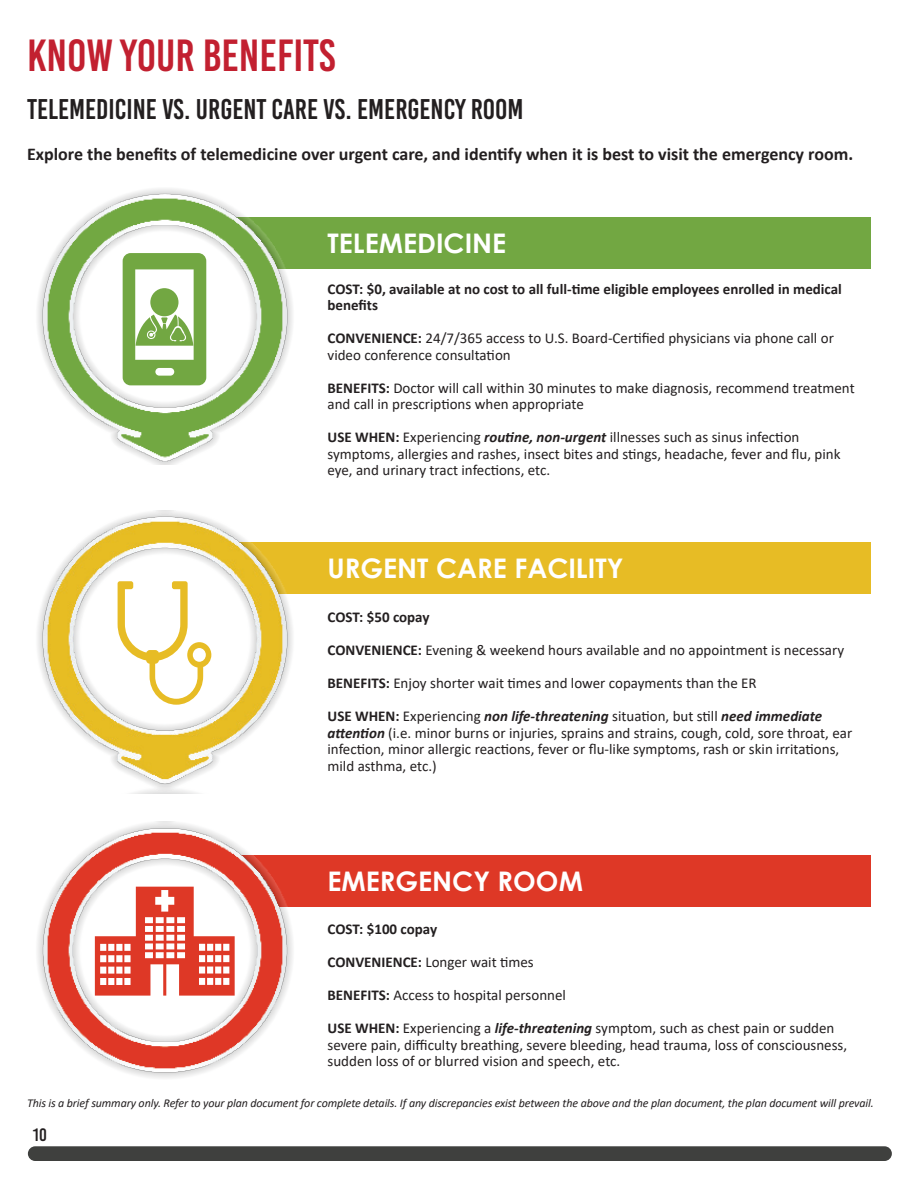
<style>
.page{position:relative;width:918px;height:1188px;background:#fff}
.page>*{position:absolute;margin:0;border:0;box-sizing:border-box;transform-origin:0 0}
.t1{font:45px "Bebas Kai";color:#c22030}
.t2{font:28.5px "Bebas Kai";color:#231f20}
.t3{font:700 27px "Century Gothic";color:#fff}
.t4{font:700 18px "Calibri";color:#231f20}
.t5{font:18px "Bebas Kai";color:#231f20}
.t6{font:15px/16.5px "Calibri";color:#231f20}
.t7{font:700 15px/16.5px "Calibri";color:#231f20}
.t8{font:italic 12px "Calibri";letter-spacing:-.01em;color:#231f20}
.s1{font-weight:700}
.s2{font-weight:700;font-style:italic}
</style>
<div class="page">
<div style="left:28px;top:1146px;width:864px;height:15px;background:#3f403e;border-radius:7px"></div>
<div style="left:212px;top:855px;width:659px;height:51px;background:#de3826"></div>
<div style="left:212px;top:543px;width:659px;height:51px;background:#e7bc25"></div>
<div style="left:212px;top:217px;width:659px;height:52px;background:#72a742"></div>
<img style="left:37px;top:189px;width:256px;height:275px">
<img style="left:37px;top:511px;width:257px;height:283px">
<img style="left:37px;top:821px;width:257px;height:257px">
<svg style="left:123px;top:253px;width:83px;height:132px"></svg>
<svg style="left:95px;top:887px;width:140px;height:109px"></svg>
<svg style="left:118px;top:581px;width:93px;height:124px"></svg>
<h1 class="t1" style="left:27px;top:31px;width:310px">KNOW YOUR BENEFITS</h1>
<h2 class="t2" style="left:27px;top:93px;width:498px">TELEMEDICINE VS. URGENT CARE VS. EMERGENCY ROOM</h2>
<p class="t4" style="left:27px;top:141px;width:828px">Explore the benefits of telemedicine over urgent care, and identify when it is best to visit the emergency room.</p>
<h3 class="t3" style="left:328px;top:223px;width:180px">TELEMEDICINE</h3>
<p class="t7" style="left:328px;top:280px;width:516px">COST: $0, available at no cost to all full-time eligible employees enrolled in medical benefits</p>
<p class="t6" style="left:328px;top:330px;width:508px"><span class="s1">CONVENIENCE:</span> 24/7/365 access to U.S. Board-Certified physicians via phone call or video conference consultation</p>
<p class="t6" style="left:328px;top:379px;width:529px"><span class="s1">BENEFITS:</span> Doctor will call within 30 minutes to make diagnosis, recommend treatment and call in prescriptions when appropriate</p>
<p class="t6" style="left:328px;top:429px;width:515px"><span class="s1">USE WHEN:</span> Experiencing <span class="s2">routine, non-urgent</span> illnesses such as sinus infection symptoms, allergies and rashes, insect bites and stings, headache, fever and flu, pink eye, and urinary tract infections, etc.</p>
<h3 class="t3" style="left:328px;top:548px;width:297px">URGENT CARE FACILITY</h3>
<p class="t7" style="left:328px;top:609px;width:104px">COST: $50 copay</p>
<p class="t6" style="left:328px;top:642px;width:518px"><span class="s1">CONVENIENCE:</span> Evening &amp; weekend hours available and no appointment is necessary</p>
<p class="t6" style="left:328px;top:675px;width:431px"><span class="s1">BENEFITS:</span> Enjoy shorter wait times and lower copayments than the ER</p>
<p class="t6" style="left:328px;top:708px;width:526px"><span class="s1">USE WHEN:</span> Experiencing <span class="s2">non life-threatening</span> situation, but still <span class="s2">need immediate attention</span> (i.e. minor burns or injuries, sprains and strains, cough, cold, sore throat, ear infection, minor allergic reactions, fever or flu-like symptoms, rash or skin irritations, mild asthma, etc.)</p>
<h3 class="t3" style="left:328px;top:861px;width:257px">EMERGENCY ROOM</h3>
<p class="t7" style="left:328px;top:921px;width:111px">COST: $100 copay</p>
<p class="t6" style="left:328px;top:954px;width:208px"><span class="s1">CONVENIENCE:</span> Longer wait times</p>
<p class="t6" style="left:328px;top:987px;width:240px"><span class="s1">BENEFITS:</span> Access to hospital personnel</p>
<p class="t6" style="left:328px;top:1020px;width:521px"><span class="s1">USE WHEN:</span> Experiencing a <span class="s2">life-threatening</span> symptom, such as chest pain or sudden severe pain, difficulty breathing, severe bleeding, head trauma, loss of consciousness, sudden loss of or blurred vision and speech, etc.</p>
<p class="t8" style="left:27px;top:1095px;width:848px">This is a brief summary only. Refer to your plan document for complete details. If any discrepancies exist between the above and the plan document, the plan document will prevail.</p>
<p class="t5" style="left:33px;top:1125px;width:15px">10</p>
</div>
